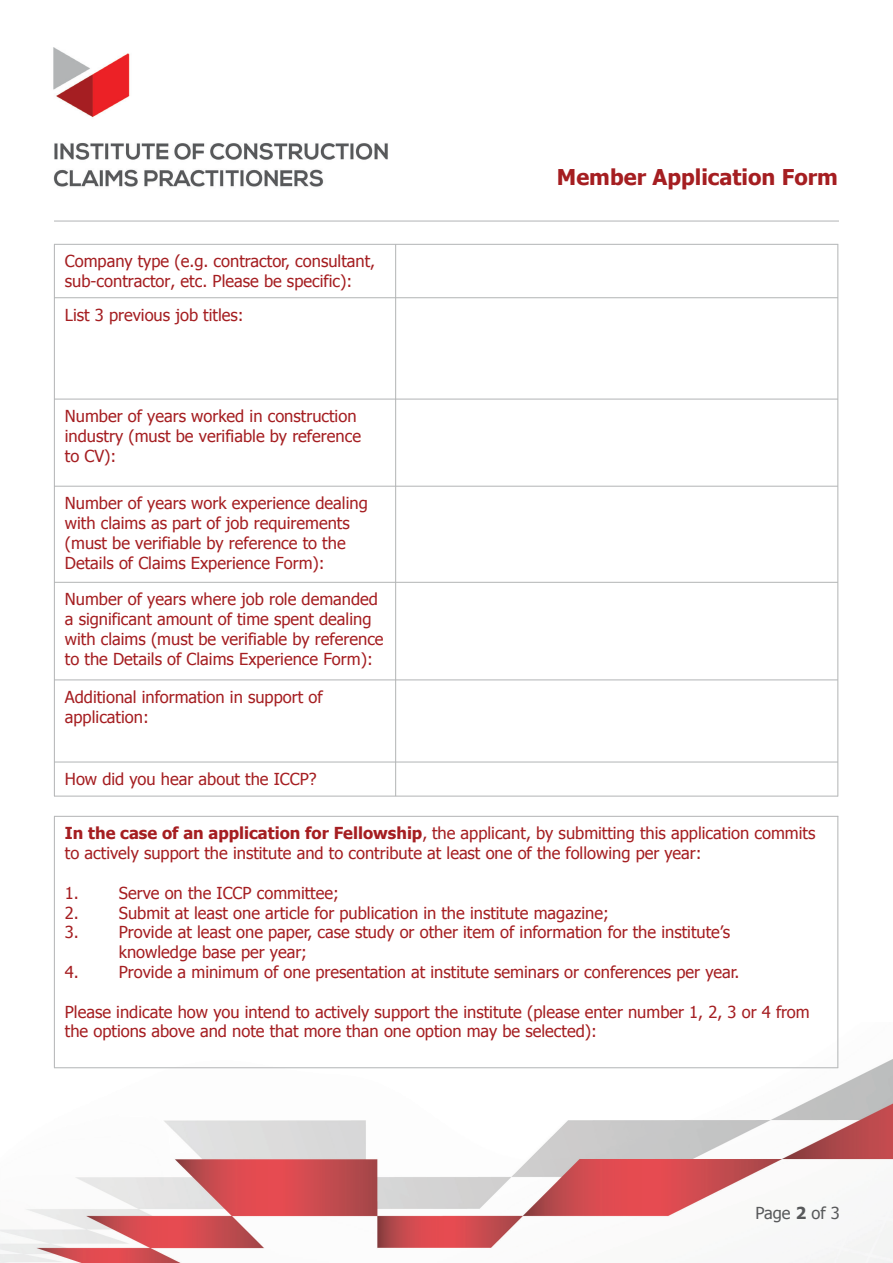
<style>
.page{position:relative;width:893px;height:1263px;background:#fff}
.page>*{position:absolute;margin:0;border:0;box-sizing:border-box;transform-origin:0 0}
.t1{font:700 21.75px "Tahoma";color:#a51e21}
.t2{font:16.5px/19.8px "Tahoma";color:#a51e21}
.t3{font:16.5px "Tahoma";color:#58595b}
.s1{font-weight:700}
.s2{color:#fff}
</style>
<div class="page">
<img style="left:53px;top:47px;width:335px;height:140px">
<img style="left:0;top:1022px;width:893px;height:241px">
<hr style="left:54px;top:221px;width:785px;height:1px;background:#b2b4b5">
<hr style="left:54px;top:816px;width:784px;height:1px;background:#b2b4b5">
<hr style="left:54px;top:816px;width:1px;height:252px;background:#b2b4b5">
<hr style="left:837px;top:816px;width:1px;height:252px;background:#b2b4b5">
<hr style="left:54px;top:1067px;width:784px;height:1px;background:#b2b4b5">
<hr style="left:54px;top:244px;width:784px;height:1px;background:#b2b4b5">
<hr style="left:54px;top:297px;width:784px;height:1px;background:#b2b4b5">
<hr style="left:54px;top:762px;width:784px;height:1px;background:#b2b4b5">
<hr style="left:54px;top:244px;width:1px;height:552px;background:#b2b4b5">
<hr style="left:395px;top:244px;width:1px;height:552px;background:#b2b4b5">
<hr style="left:837px;top:244px;width:1px;height:552px;background:#b2b4b5">
<hr style="left:54px;top:796px;width:784px;height:1px;background:#b2b4b5">
<hr style="left:54px;top:399px;width:784px;height:1px;background:#b2b4b5">
<hr style="left:54px;top:486px;width:784px;height:1px;background:#b2b4b5">
<hr style="left:54px;top:582px;width:784px;height:1px;background:#b2b4b5">
<hr style="left:54px;top:679px;width:784px;height:1px;background:#b2b4b5">
<p class="t2" style="left:65px;top:251px;width:312px">Company type (e.g. contractor, consultant, sub-contractor, etc. Please be specific):</p>
<p class="t2" style="left:65px;top:304px;width:180px">List 3 previous job titles:</p>
<p class="t2" style="left:65px;top:406px;width:298px">Number of years worked in construction industry (must be verifiable by reference to CV):</p>
<p class="t2" style="left:65px;top:493px;width:304px">Number of years work experience dealing with claims as part of job requirements (must be verifiable by reference to the Details of Claims Experience Form):</p>
<p class="t2" style="left:65px;top:589px;width:320px">Number of years where job role demanded a significant amount of time spent dealing with claims (must be verifiable by reference to the Details of Claims Experience Form):</p>
<p class="t2" style="left:65px;top:687px;width:259px">Additional information in support of application:</p>
<p class="t2" style="left:65px;top:769px;width:253px">How did you hear about the ICCP?</p>
<h1 class="t1" style="left:557px;top:163px;width:282px">Member Application Form</h1>
<p class="t2" style="left:65px;top:823px;width:752px"><span class="s1">In the case of an application for Fellowship</span> the applicant, by submitting this application commits to actively support the institute and to contribute at least one of the following per year:</p>
<p class="t2" style="left:422px;top:823px;width:6px">,</p>
<p class="t2" style="left:65px;top:882px;width:16px">1.</p>
<p class="t2" style="left:119px;top:882px;width:222px">Serve on the ICCP committee;</p>
<p class="t2" style="left:65px;top:902px;width:16px">2.</p>
<p class="t2" style="left:119px;top:902px;width:491px">Submit at least one article for publication in the institute magazine;</p>
<p class="t2" style="left:65px;top:922px;width:16px">3.</p>
<p class="t2" style="left:65px;top:922px;width:667px;text-indent:54px">Provide at least one paper, case study or other item of information for the institute’s <span class="s2">______</span>knowledge base per year;<br>4.</p>
<p class="t2" style="left:119px;top:961px;width:622px">Provide a minimum of one presentation at institute seminars or conferences per year.</p>
<p class="t2" style="left:65px;top:1001px;width:746px">Please indicate how you intend to actively support the institute (please enter number 1, 2, 3 or 4 from the options above and note that more than one option may be selected):</p>
<p class="t3" style="left:755px;top:1202px;width:86px">Page <span class="s1">2</span> of 3</p>
</div>
